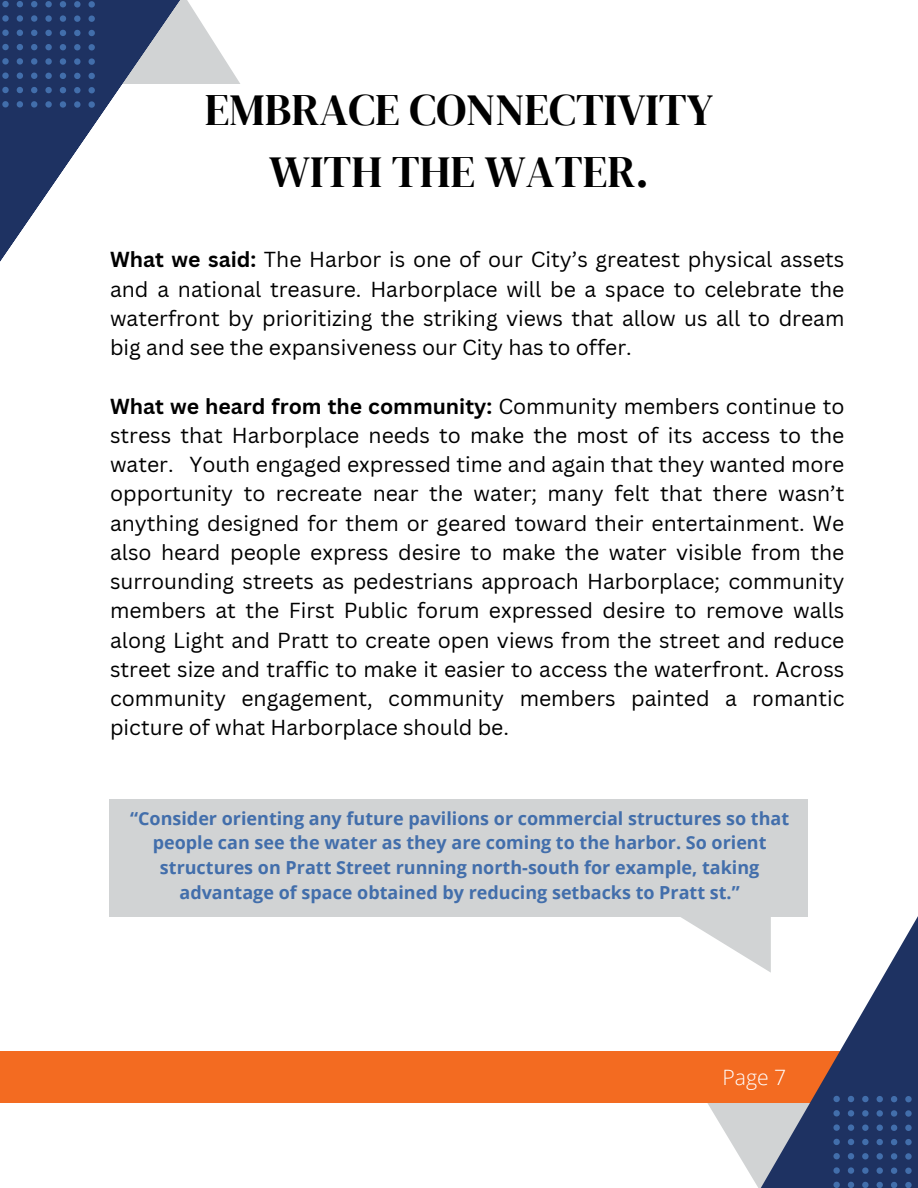
<style>
.page{position:relative;width:918px;height:1188px;background:#fff}
.page>*{position:absolute;margin:0;border:0;box-sizing:border-box;transform-origin:0 0}
.t1{font:44.55px/61.8px "DM Serif Display";color:#000;text-align:center}
.t2{font:21.15px/29.2px "Canva Sans";color:#000;text-align:justify}
.t3{font:300 21.15px "Open Sans";color:#fff}
.t4{font:700 18px/24.8px "Open Sans";color:#426eab;text-align:center}
.s1{font-weight:700}
</style>
<div class="page">
<div style="left:0;top:1051px;width:918px;height:52px;background:#f36b21"></div>
<svg style="left:212px;top:40px;width:28px;height:44px"></svg>
<svg style="left:0;top:0;width:212px;height:262px"></svg>
<svg style="left:2px;top:1px;width:7px;height:6px"></svg>
<svg style="left:2px;top:15px;width:7px;height:7px"></svg>
<svg style="left:2px;top:30px;width:7px;height:6px"></svg>
<svg style="left:2px;top:44px;width:7px;height:6px"></svg>
<svg style="left:2px;top:58px;width:7px;height:7px"></svg>
<svg style="left:2px;top:73px;width:7px;height:6px"></svg>
<svg style="left:2px;top:87px;width:7px;height:6px"></svg>
<svg style="left:2px;top:101px;width:7px;height:6px"></svg>
<svg style="left:17px;top:1px;width:6px;height:6px"></svg>
<svg style="left:17px;top:15px;width:6px;height:7px"></svg>
<svg style="left:17px;top:30px;width:6px;height:6px"></svg>
<svg style="left:17px;top:44px;width:6px;height:6px"></svg>
<svg style="left:17px;top:58px;width:6px;height:7px"></svg>
<svg style="left:17px;top:73px;width:6px;height:6px"></svg>
<svg style="left:17px;top:87px;width:6px;height:6px"></svg>
<svg style="left:17px;top:101px;width:6px;height:7px"></svg>
<svg style="left:31px;top:1px;width:6px;height:6px"></svg>
<svg style="left:31px;top:15px;width:6px;height:7px"></svg>
<svg style="left:31px;top:30px;width:6px;height:6px"></svg>
<svg style="left:31px;top:44px;width:6px;height:6px"></svg>
<svg style="left:31px;top:58px;width:6px;height:7px"></svg>
<svg style="left:31px;top:73px;width:6px;height:6px"></svg>
<svg style="left:31px;top:87px;width:6px;height:6px"></svg>
<svg style="left:31px;top:101px;width:6px;height:7px"></svg>
<svg style="left:45px;top:1px;width:7px;height:6px"></svg>
<svg style="left:45px;top:15px;width:7px;height:7px"></svg>
<svg style="left:45px;top:30px;width:7px;height:6px"></svg>
<svg style="left:45px;top:44px;width:7px;height:6px"></svg>
<svg style="left:45px;top:58px;width:7px;height:7px"></svg>
<svg style="left:45px;top:73px;width:7px;height:6px"></svg>
<svg style="left:45px;top:87px;width:7px;height:6px"></svg>
<svg style="left:45px;top:101px;width:7px;height:7px"></svg>
<svg style="left:60px;top:1px;width:6px;height:6px"></svg>
<svg style="left:60px;top:15px;width:6px;height:7px"></svg>
<svg style="left:60px;top:30px;width:6px;height:6px"></svg>
<svg style="left:60px;top:44px;width:6px;height:6px"></svg>
<svg style="left:60px;top:58px;width:6px;height:7px"></svg>
<svg style="left:60px;top:73px;width:6px;height:6px"></svg>
<svg style="left:60px;top:87px;width:6px;height:6px"></svg>
<svg style="left:60px;top:101px;width:6px;height:7px"></svg>
<svg style="left:74px;top:1px;width:7px;height:7px"></svg>
<svg style="left:74px;top:15px;width:7px;height:7px"></svg>
<svg style="left:74px;top:30px;width:7px;height:6px"></svg>
<svg style="left:74px;top:44px;width:7px;height:6px"></svg>
<svg style="left:74px;top:58px;width:7px;height:7px"></svg>
<svg style="left:74px;top:73px;width:7px;height:6px"></svg>
<svg style="left:74px;top:87px;width:7px;height:6px"></svg>
<svg style="left:74px;top:101px;width:7px;height:7px"></svg>
<svg style="left:89px;top:1px;width:6px;height:7px"></svg>
<svg style="left:89px;top:16px;width:6px;height:6px"></svg>
<svg style="left:89px;top:30px;width:6px;height:6px"></svg>
<svg style="left:89px;top:44px;width:6px;height:6px"></svg>
<svg style="left:89px;top:58px;width:6px;height:7px"></svg>
<svg style="left:89px;top:73px;width:6px;height:6px"></svg>
<svg style="left:89px;top:87px;width:6px;height:6px"></svg>
<svg style="left:89px;top:101px;width:6px;height:7px"></svg>
<svg style="left:819px;top:916px;width:99px;height:171px"></svg>
<svg style="left:707px;top:1087px;width:211px;height:101px"></svg>
<svg style="left:681px;top:917px;width:90px;height:56px"></svg>
<div style="left:110px;top:799px;width:698px;height:118px;background:#d1d3d4"></div>
<p class="t1" style="left:205px;top:78px;width:510px">EMBRACE CONNECTIVITY<br>WITH THE WATER.</p>
<p class="t2" style="left:110px;top:244px;width:736px"><span class="s1">What we said:</span> The Harbor is one of our City’s greatest physical assets and a national treasure. Harborplace will be a space to celebrate the waterfront by prioritizing the striking views that allow us all to dream big and see the expansiveness our City has to offer.</p>
<p class="t2" style="left:110px;top:391px;width:736px"><span class="s1">What we heard from the community:</span> Community members continue to stress that Harborplace needs to make the most of its access to the water. Youth engaged expressed time and again that they wanted more opportunity to recreate near the water; many felt that there wasn’t anything designed for them or geared toward their entertainment. We also heard people express desire to make the water visible from the surrounding streets as pedestrians approach Harborplace; community members at the First Public forum expressed desire to remove walls along Light and Pratt to create open views from the street and reduce street size and traffic to make it easier to access the waterfront. Across community engagement, community members painted a romantic picture of what Harborplace should be.</p>
<p class="t4" style="left:130px;top:805px;width:661px">“Consider orienting any future pavilions or commercial structures so that people can see the water as they are coming to the harbor. So orient structures on Pratt Street running north-south for example, taking advantage of space obtained by reducing setbacks to Pratt st.”</p>
<p class="t3" style="left:722px;top:1062px;width:65px">Page 7</p>
</div>
